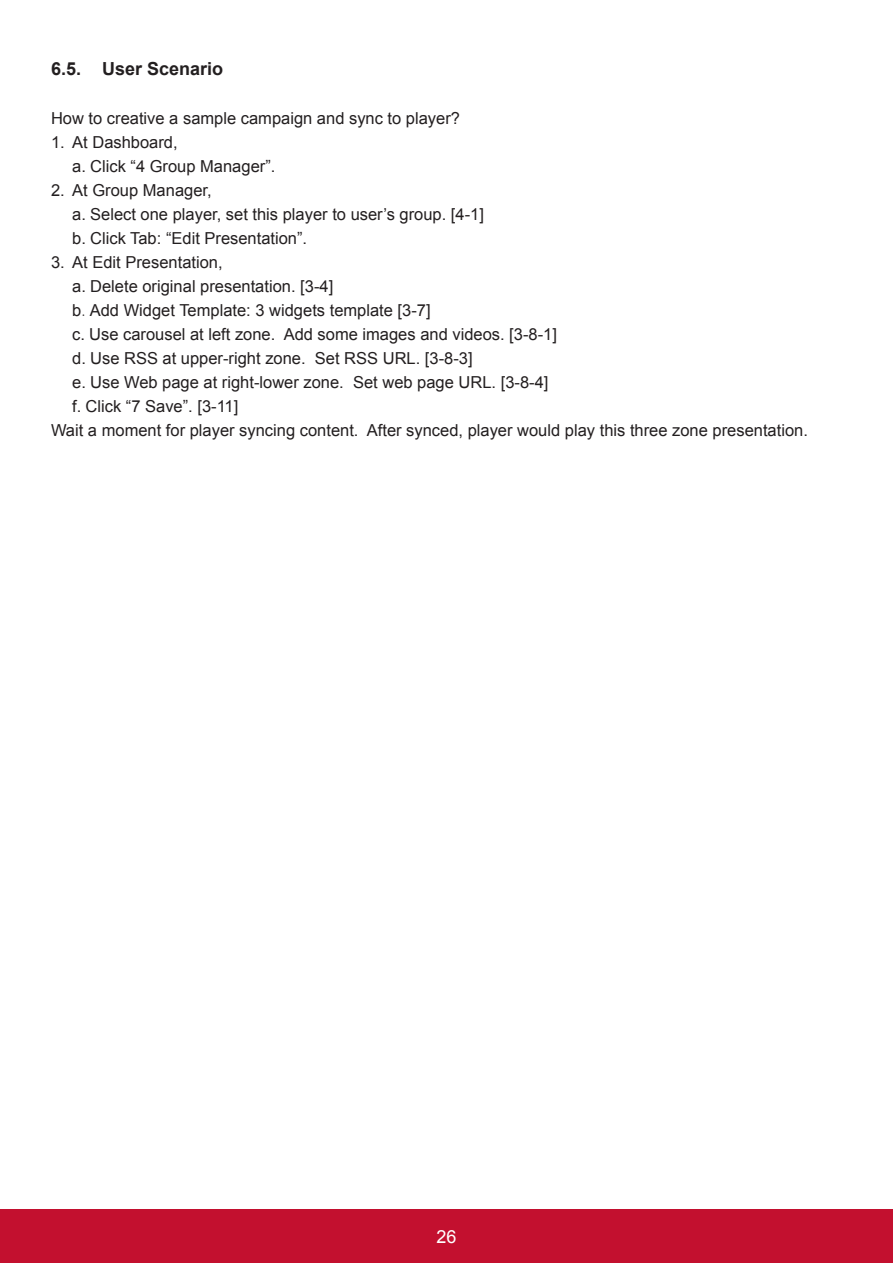
<style>
.page{position:relative;width:893px;height:1263px;background:#fff}
.page>*{position:absolute;margin:0;border:0;box-sizing:border-box;transform-origin:0 0}
.t1{font:700 18px "Arial";color:#231f20}
.t2{font:18px "Arial";color:#fff}
.t3{font:16.5px/24px "Arial";color:#231f20}
.s1{font-family:"Adobe Ming Std";font-weight:300}
</style>
<div class="page">
<div style="left:0;top:1210px;width:893px;height:53px;background:#c3102f"></div>
<p class="t1" style="left:51px;top:62px;width:174px">6.5. User Scenario</p>
<p class="t3" style="left:51px;top:107px;width:411px">How to creative a sample campaign and sync to player?</p>
<p class="t3" style="left:72px;top:131px;width:205px;text-indent:-21px">1. At Dashboard,<br>a. Click “4 Group Manager”.</p>
<p class="t3" style="left:72px;top:179px;width:413px;text-indent:-21px">2. At Group Manager,<br>a. Select one player, set this player to user’s group. [4-1] b. Click Tab: “Edit Presentation”.</p>
<p class="t3" style="left:51px;top:252px;width:173px">3. At Edit Presentation,</p>
<p class="t3" style="left:72px;top:276px;width:262px">a. Delete original presentation. [3-4]</p>
<p class="t3" style="left:72px;top:300px;width:360px">b<span class="s1">.</span> Add Widget Template: 3 widgets template [3-7]</p>
<p class="t3" style="left:72px;top:324px;width:486px">c. Use carousel at left zone. Add some images and videos. [3-8-1]</p>
<p class="t3" style="left:72px;top:348px;width:402px">d. Use RSS at upper-right zone. Set RSS URL. [3-8-3]</p>
<p class="t3" style="left:72px;top:372px;width:478px">e. Use Web page at right-lower zone. Set web page URL. [3-8-4]</p>
<p class="t3" style="left:72px;top:396px;width:168px">f. Click “7 Save”. [3-11]</p>
<p class="t3" style="left:51px;top:420px;width:758px">Wait a moment for player syncing content. After synced, player would play this three zone presentation.</p>
<p class="t2" style="left:436px;top:1230px;width:22px">26</p>
</div>
